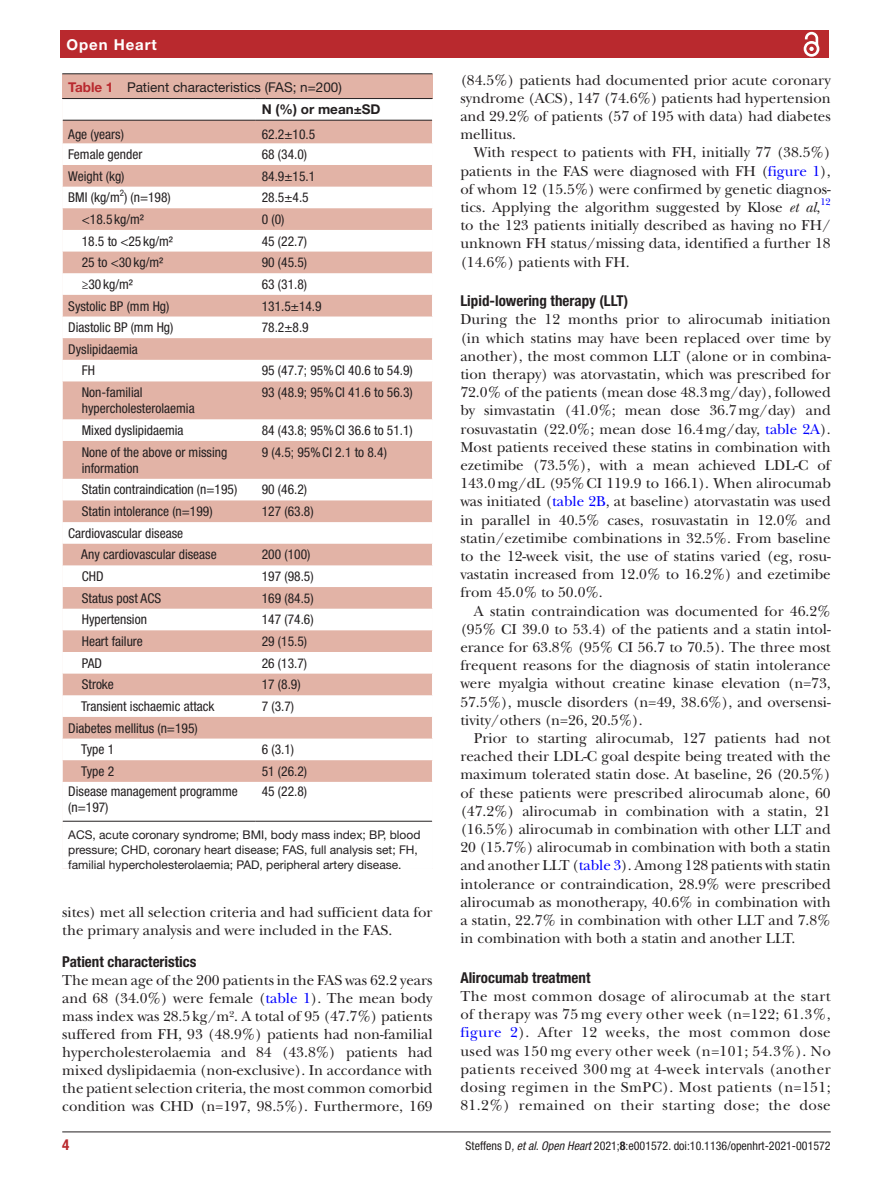
<style>
.page{position:relative;width:893px;height:1191px;background:#fff}
.page>*{position:absolute;margin:0;border:0;box-sizing:border-box;transform-origin:0 0}
.t1{font:15px/18.1px "New Baskerville";color:#231f20;text-align:justify}
.t2{font:700 condensed 15px "Helvetica Neue LT Std";color:#231f20}
.t3{font:700 15px "Helvetica Neue LT Std";letter-spacing:.065em;color:#fff}
.t4{font:700 condensed 15px "Helvetica Neue LT Std";color:#b9292e}
.t5{font:condensed 13.5px/21.6px "Helvetica Neue LT Std";color:#231f20}
.t6{font:13.5px/22px "Helvetica Neue LT Std";color:#231f20}
.t7{font:12px/15px "Helvetica Neue LT Std";color:#231f20}
.t8{font:condensed 12px "Helvetica Neue LT Std";color:#231f20}
.t9{font:9.9px "New Baskerville";color:#00f}
.s1{font-weight:700;color:#b9292e}
.s2{font-weight:700}
.s3{color:#00f}
.s4{font-style:italic}
</style>
<div class="page">
<div style="left:61px;top:31px;width:768px;height:27px;background:#b9292e"></div>
<hr style="left:62px;top:1131px;width:769px;height:1px;background:#231f20">
<svg style="left:803px;top:31px;width:17px;height:26px"></svg>
<div style="left:62px;top:74px;width:370px;height:794px;background:#e2b3a6"></div>
<hr style="left:62px;top:73px;width:370px;height:1px;background:#231f20">
<svg style="left:63px;top:99px;width:369px;height:769px;fill:#fff"></svg>
<hr style="left:62px;top:98px;width:194px;height:1px;background:#231f20">
<hr style="left:62px;top:120px;width:194px;height:1px;background:#231f20">
<hr style="left:256px;top:98px;width:177px;height:1px;background:#231f20">
<hr style="left:256px;top:120px;width:176px;height:1px;background:#231f20">
<hr style="left:256px;top:821px;width:176px;height:1px;background:#231f20">
<hr style="left:62px;top:821px;width:194px;height:1px;background:#231f20">
<svg style="left:62px;top:99px;width:1px;height:282px"></svg>
<hr style="left:62px;top:381px;width:1px;height:38px;background:#fff">
<svg style="left:62px;top:419px;width:1px;height:22px"></svg>
<hr style="left:62px;top:441px;width:1px;height:38px;background:#fff">
<svg style="left:62px;top:479px;width:1px;height:303px"></svg>
<hr style="left:62px;top:782px;width:1px;height:39px;background:#fff">
<hr style="left:62px;top:821px;width:1px;height:47px;background:#fff">
<p class="t3" style="left:66px;top:35px;width:92px">Open Heart</p>
<p class="t6" style="left:262px;top:76px;width:120px;text-indent:-194px"><span class="s1">Table 1</span> Patient characteristics (FAS; n=200)<br><span class="s2">N (%) or mean±SD</span></p>
<p class="t5" style="left:68px;top:123px;width:57px">Age (years)</p>
<p class="t5" style="left:262px;top:123px;width:55px">62.2±10.5</p>
<p class="t5" style="left:68px;top:143px;width:76px">Female gender</p>
<p class="t5" style="left:262px;top:143px;width:47px">68 (34.0)</p>
<p class="t5" style="left:68px;top:165px;width:58px">Weight (kg)</p>
<p class="t5" style="left:262px;top:165px;width:55px">84.9±15.1</p>
<p class="t5" style="left:68px;top:187px;width:104px">BMI (kg/m<sup>2</sup>) (n=198)</p>
<p class="t5" style="left:262px;top:187px;width:48px">28.5±4.5</p>
<p class="t5" style="left:82px;top:208px;width:64px">&lt;18.5 kg/m²</p>
<p class="t5" style="left:262px;top:208px;width:24px">0 (0)</p>
<p class="t5" style="left:82px;top:230px;width:93px">18.5 to &lt;25 kg/m²</p>
<p class="t5" style="left:262px;top:230px;width:47px">45 (22.7)</p>
<p class="t5" style="left:82px;top:251px;width:83px">25 to &lt;30 kg/m²</p>
<p class="t5" style="left:262px;top:251px;width:47px">90 (45.5)</p>
<p class="t5" style="left:82px;top:273px;width:53px">≥30 kg/m²</p>
<p class="t5" style="left:262px;top:273px;width:47px">63 (31.8)</p>
<p class="t5" style="left:68px;top:295px;width:103px">Systolic BP (mm Hg)</p>
<p class="t5" style="left:262px;top:295px;width:61px">131.5±14.9</p>
<p class="t5" style="left:68px;top:316px;width:107px">Diastolic BP (mm Hg)</p>
<p class="t5" style="left:262px;top:316px;width:48px">78.2±8.9</p>
<p class="t5" style="left:82px;top:338px;width:58px;text-indent:-14px">Dyslipidaemia<br>FH</p>
<p class="t5" style="left:262px;top:360px;width:153px">95 (47.7; 95%CI 40.6 to 54.9)</p>
<p class="t5" style="left:82px;top:384px;width:114px;line-height:16.2px">Non-familial hypercholesterolaemia</p>
<p class="t5" style="left:262px;top:381px;width:153px">93 (48.9; 95%CI 41.6 to 56.3)</p>
<p class="t5" style="left:82px;top:419px;width:103px">Mixed dyslipidaemia</p>
<p class="t5" style="left:262px;top:419px;width:153px">84 (43.8; 95%CI 36.6 to 51.1)</p>
<p class="t5" style="left:82px;top:443px;width:147px;line-height:16.2px">None of the above or missing information</p>
<p class="t5" style="left:262px;top:441px;width:127px">9 (4.5; 95%CI 2.1 to 8.4)</p>
<p class="t5" style="left:82px;top:479px;width:157px">Statin contraindication (n=195)</p>
<p class="t5" style="left:262px;top:479px;width:47px">90 (46.2)</p>
<p class="t5" style="left:82px;top:500px;width:132px">Statin intolerance (n=199)</p>
<p class="t5" style="left:262px;top:500px;width:53px">127 (63.8)</p>
<p class="t5" style="left:81px;top:522px;width:137px;text-indent:-13px">Cardiovascular disease<br>Any cardiovascular disease</p>
<p class="t5" style="left:262px;top:544px;width:50px">200 (100)</p>
<p class="t5" style="left:82px;top:565px;width:23px">CHD</p>
<p class="t5" style="left:262px;top:565px;width:53px">197 (98.5)</p>
<p class="t5" style="left:82px;top:587px;width:81px">Status post ACS</p>
<p class="t5" style="left:262px;top:587px;width:53px">169 (84.5)</p>
<p class="t5" style="left:82px;top:608px;width:67px">Hypertension</p>
<p class="t5" style="left:262px;top:608px;width:53px">147 (74.6)</p>
<p class="t5" style="left:82px;top:630px;width:63px">Heart failure</p>
<p class="t5" style="left:262px;top:630px;width:47px">29 (15.5)</p>
<p class="t5" style="left:82px;top:652px;width:22px">PAD</p>
<p class="t5" style="left:262px;top:652px;width:47px">26 (13.7)</p>
<p class="t5" style="left:82px;top:673px;width:34px">Stroke</p>
<p class="t5" style="left:262px;top:673px;width:40px">17 (8.9)</p>
<p class="t5" style="left:81px;top:695px;width:135px">Transient ischaemic attack</p>
<p class="t5" style="left:262px;top:695px;width:34px">7 (3.7)</p>
<p class="t5" style="left:81px;top:717px;width:118px;text-indent:-13px">Diabetes mellitus (n=195)<br>Type 1</p>
<p class="t5" style="left:262px;top:738px;width:34px">6 (3.1)</p>
<p class="t5" style="left:81px;top:760px;width:34px">Type 2</p>
<p class="t5" style="left:262px;top:760px;width:47px">51 (26.2)</p>
<p class="t5" style="left:68px;top:783px;width:171px;line-height:16.2px">Disease management programme (n=197)</p>
<p class="t5" style="left:262px;top:780px;width:47px">45 (22.8)</p>
<p class="t7" style="left:68px;top:827px;width:354px">ACS, acute coronary syndrome; BMI, body mass index; BP, blood pressure; CHD, coronary heart disease; FAS, full analysis set; FH, familial hypercholesterolaemia; PAD, peripheral artery disease.</p>
<p class="t1" style="left:62px;top:903px;width:372px">sites) met all selection criteria and had sufficient data for the primary analysis and were included in the FAS.</p>
<p class="t2" style="left:62px;top:952px;width:136px">Patient characteristics</p>
<p class="t1" style="left:62px;top:971px;width:372px">The mean age of the 200 patients in the FAS was 62.2 years and 68 (34.0%) were female (<span class="s3">table 1</span>). The mean body mass index was 28.5kg/m². A total of 95 (47.7%) patients suffered from FH, 93 (48.9%) patients had non-familial hypercholesterolaemia and 84 (43.8%) patients had mixed dyslipidaemia (non-exclusive). In accordance with the patient selection criteria, the most common comorbid condition was CHD (n=197, 98.5%). Furthermore, 169</p>
<p class="t1" style="left:460px;top:71px;width:372px">(84.5%) patients had documented prior acute coronary syndrome (ACS), 147 (74.6%) patients had hypertension and 29.2% of patients (57 of 195 with data) had diabetes mellitus.</p>
<p class="t1" style="left:460px;top:143px;width:372px;text-indent:14px">With respect to patients with FH, initially 77 (38.5%) patients in the FAS were diagnosed with FH (<span class="s3">figure 1</span>), of whom 12 (15.5%) were confirmed by genetic diagnos&shy;tics. Applying the algorithm suggested by Klose <span class="s4">et al</span>,</p>
<p class="t9" style="left:820px;top:196px;width:12px">12</p>
<p class="t1" style="left:460px;top:216px;width:372px">to the 123 patients initially described as having no FH/ unknown FH status/missing data, identified a further 18 (14.6%) patients with FH.</p>
<p class="t2" style="left:460px;top:292px;width:169px">Lipid-lowering therapy (LLT)</p>
<p class="t1" style="left:460px;top:310px;width:372px">During the 12 months prior to alirocumab initiation (in which statins may have been replaced over time by another), the most common LLT (alone or in combina&shy;tion therapy) was atorvastatin, which was prescribed for 72.0% of the patients (mean dose 48.3mg/day), followed by simvastatin (41.0%; mean dose 36.7mg/day) and rosuvastatin (22.0%; mean dose 16.4mg/day, <span class="s3">table 2A</span>).<br>Most patients received these statins in combination with ezetimibe (73.5%), with a mean achieved LDL-C of 143.0mg/dL (95%CI 119.9 to 166.1). When alirocumab was initiated (<span class="s3">table 2B</span>, at baseline) atorvastatin was used in parallel in 40.5% cases, rosuvastatin in 12.0% and statin/ezetimibe combinations in 32.5%. From baseline to the 12-week visit, the use of statins varied (eg, rosu&shy;vastatin increased from 12.0% to 16.2%) and ezetimibe from 45.0% to 50.0%.</p>
<p class="t1" style="left:460px;top:602px;width:372px;text-indent:13px">A statin contraindication was documented for 46.2% (95% CI 39.0 to 53.4) of the patients and a statin intol&shy;erance for 63.8% (95% CI 56.7 to 70.5). The three most frequent reasons for the diagnosis of statin intolerance were myalgia without creatine kinase elevation (n=73, 57.5%), muscle disorders (n=49, 38.6%), and oversensi&shy;tivity/others (n=26, 20.5%).</p>
<p class="t1" style="left:460px;top:729px;width:372px;text-indent:13px">Prior to starting alirocumab, 127 patients had not reached their LDL-C goal despite being treated with the maximum tolerated statin dose. At baseline, 26 (20.5%) of these patients were prescribed alirocumab alone, 60 (47.2%) alirocumab in combination with a statin, 21 (16.5%) alirocumab in combination with other LLT and 20 (15.7%) alirocumab in combination with both a statin and another LLT (<span class="s3">table 3</span>). Among 128 patients with statin intolerance or contraindication, 28.9% were prescribed alirocumab as monotherapy, 40.6% in combination with a statin, 22.7% in combination with other LLT and 7.8% in combination with both a statin and another LLT.</p>
<p class="t2" style="left:460px;top:968px;width:132px">Alirocumab treatment</p>
<p class="t1" style="left:460px;top:987px;width:372px">The most common dosage of alirocumab at the start of therapy was 75 mg every other week (n=122; 61.3%, <span class="s3">figure 2</span>). After 12 weeks, the most common dose used was 150 mg every other week (n=101; 54.3%). No patients received 300 mg at 4-week intervals (another dosing regimen in the SmPC). Most patients (n=151; 81.2%) remained on their starting dose; the dose</p>
<p class="t4" style="left:62px;top:1135px;width:9px">4</p>
<p class="t8" style="left:466px;top:1139px;width:367px">Steffens D<span class="s4">, et al. Open Heart</span> 2021;<span class="s2">8</span>:e001572. doi:10.1136/openhrt-2021-001572</p>
</div>
